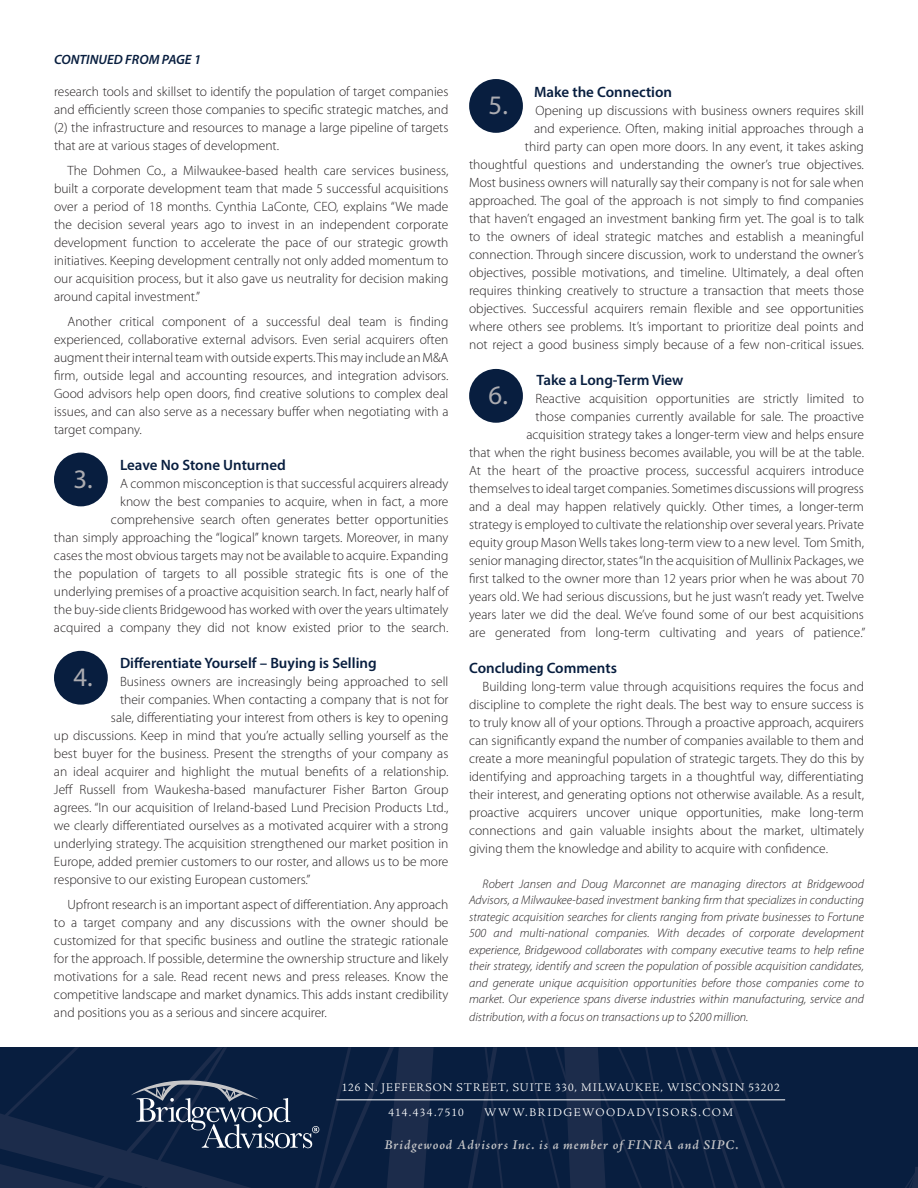
<style>
.page{position:relative;width:918px;height:1188px;background:#fff}
.page>*{position:absolute;margin:0;border:0;box-sizing:border-box;transform-origin:0 0}
.t1{font:26.85px "Myriad";color:#acacb1}
.t2{font:600 15px "Myriad Pro";color:#081e3f}
.t3{font:300 13.5px/18px "Myriad Pro";color:#231f20;text-align:justify}
.t4{font:italic 600 13.5px "Adobe Jenson Pro";letter-spacing:.07em;color:#c6c6c8}
.t5{font:italic 600 13.5px "Myriad Pro";color:#081e3f}
.t6{font:italic 300 12.3px/16.5px "Myriad Pro";color:#231f20;text-align:justify}
.t7{font:300 11.7px/24.9px "Adobe Jenson Pro";letter-spacing:.09em;color:#fff}
.t8{font:300 11.7px "Adobe Jenson Pro";letter-spacing:.13em;color:#fff}
</style>
<div class="page">
<div style="left:0;top:1047px;width:918px;height:141px;background:#081e3f"></div>
<svg style="left:468px;top:1047px;width:317px;height:141px"></svg>
<svg style="left:905px;top:1167px;width:13px;height:21px"></svg>
<div style="left:54px;top:453px;width:54px;height:53px;background:#081e3f;border-radius:50%"></div>
<div style="left:54px;top:651px;width:54px;height:54px;background:#081e3f;border-radius:50%"></div>
<div style="left:469px;top:79px;width:54px;height:54px;background:#081e3f;border-radius:50%"></div>
<div style="left:469px;top:369px;width:54px;height:54px;background:#081e3f;border-radius:50%"></div>
<svg style="left:0;top:1047px;width:434px;height:141px"></svg>
<hr style="left:336px;top:1100px;width:449px;height:1px;background:#fff">
<p class="t5" style="left:54px;top:51px;width:149px">CONTINUED FROM PAGE 1</p>
<p class="t3" style="left:54px;top:83px;width:396px">research tools and skillset to identify the population of target companies and efficiently screen those companies to specific strategic matches, and (2) the infrastructure and resources to manage a large pipeline of targets that are at various stages of development.</p>
<p class="t3" style="left:54px;top:161px;width:396px;text-indent:14px">The Dohmen Co., a Milwaukee-based health care services business, built a corporate development team that made 5 successful acquisitions over a period of 18 months. Cynthia LaConte, CEO, explains “We made the decision several years ago to invest in an independent corporate development function to accelerate the pace of our strategic growth initiatives. Keeping development centrally not only added momentum to our acquisition process, but it also gave us neutrality for decision making around capital investment.”</p>
<p class="t3" style="left:54px;top:312px;width:396px;text-indent:14px">Another critical component of a successful deal team is finding experienced, collaborative external advisors. Even serial acquirers often augment their internal team with outside experts. This may include an M&amp;A firm, outside legal and accounting resources, and integration advisors.<br>Good advisors help open doors, find creative solutions to complex deal issues, and can also serve as a necessary buffer when negotiating with a target company.</p>
<p class="t2" style="left:120px;top:455px;width:167px">Leave No Stone Unturned</p>
<p class="t3" style="left:54px;top:474px;width:396px;text-align:right">A common misconception is that successful acquirers already<br>know the best companies to acquire, when in fact, a more comprehensive search often generates better opportunities<br>than simply approaching the “logical” known targets. Moreover, in many cases the most obvious targets may not be available to acquire. Expanding the population of targets to all possible strategic fits is one of the underlying premises of a proactive acquisition search. In fact, nearly half of the buy-side clients Bridgewood has worked with over the years ultimately acquired a company they did not know existed prior to the search.</p>
<p class="t2" style="left:120px;top:653px;width:258px">Differentiate Yourself – Buying is Selling</p>
<p class="t3" style="left:120px;top:672px;width:330px">Business owners are increasingly being approached to sell</p>
<p class="t3" style="left:120px;top:690px;width:330px">their companies. When contacting a company that is not for</p>
<p class="t3" style="left:111px;top:708px;width:339px">sale, differentiating your interest from others is key to opening</p>
<p class="t3" style="left:54px;top:726px;width:396px">up discussions. Keep in mind that you’re actually selling yourself as the</p>
<p class="t3" style="left:54px;top:744px;width:396px">best buyer for the business. Present the strengths of your company as</p>
<p class="t3" style="left:54px;top:762px;width:396px">an ideal acquirer and highlight the mutual benefits of a relationship.</p>
<p class="t3" style="left:54px;top:780px;width:396px">Jeff Russell from Waukesha-based manufacturer Fisher Barton Group</p>
<p class="t3" style="left:54px;top:798px;width:396px">agrees. “In our acquisition of Ireland-based Lund Precision Products Ltd.,</p>
<p class="t3" style="left:54px;top:816px;width:396px">we clearly differentiated ourselves as a motivated acquirer with a strong</p>
<p class="t3" style="left:54px;top:834px;width:396px">underlying strategy. The acquisition strengthened our market position in</p>
<p class="t3" style="left:54px;top:852px;width:396px">Europe, added premier customers to our roster, and allows us to be more</p>
<p class="t3" style="left:54px;top:870px;width:258px">responsive to our existing European customers.”</p>
<p class="t3" style="left:54px;top:895px;width:396px;text-indent:14px">Upfront research is an important aspect of differentiation. Any approach to a target company and any discussions with the owner should be customized for that specific business and outline the strategic rationale for the approach. If possible, determine the ownership structure and likely motivations for a sale. Read recent news and press releases. Know the competitive landscape and market dynamics. This adds instant credibility and positions you as a serious and sincere acquirer.</p>
<h1 class="t1" style="left:74px;top:466px;width:21px">3.</h1>
<h1 class="t1" style="left:74px;top:664px;width:21px">4.</h1>
<p class="t2" style="left:534px;top:83px;width:140px">Make the Connection</p>
<p class="t3" style="left:469px;top:102px;width:396px;text-align:right">Opening up discussions with business owners requires skill<br>and experience. Often, making initial approaches through a<br>third party can open more doors. In any event, it takes asking thoughtful questions and understanding the owner’s true objectives.<br>Most business owners will naturally say their company is not for sale when approached. The goal of the approach is not simply to find companies that haven’t engaged an investment banking firm yet. The goal is to talk to the owners of ideal strategic matches and establish a meaningful connection. Through sincere discussion, work to understand the owner’s objectives, possible motivations, and timeline. Ultimately, a deal often requires thinking creatively to structure a transaction that meets those objectives. Successful acquirers remain flexible and see opportunities where others see problems. It’s important to prioritize deal points and not reject a good business simply because of a few non-critical issues.</p>
<p class="t2" style="left:537px;top:371px;width:148px">Take a Long-Term View</p>
<p class="t3" style="left:469px;top:390px;width:398px;text-align:right">Reactive acquisition opportunities are strictly limited to<br>those companies currently available for sale. The proactive<br>acquisition strategy takes a longer-term view and helps ensure<br>that when the right business becomes available, you will be at the table.<br>At the heart of the proactive process, successful acquirers introduce themselves to ideal target companies. Sometimes discussions will progress and a deal may happen relatively quickly. Other times, a longer-term strategy is employed to cultivate the relationship over several years. Private equity group Mason Wells takes long-term view to a new level. Tom Smith, senior managing director, states “In the acquisition of Mullinix Packages, we first talked to the owner more than 12 years prior when he was about 70 years old. We had serious discussions, but he just wasn’t ready yet. Twelve years later we did the deal. We’ve found some of our best acquisitions are generated from long-term cultivating and years of patience.”</p>
<p class="t2" style="left:469px;top:659px;width:149px">Concluding Comments</p>
<p class="t3" style="left:469px;top:678px;width:396px;text-indent:14px">Building long-term value through acquisitions requires the focus and discipline to complete the right deals. The best way to ensure success is to truly know all of your options. Through a proactive approach, acquirers can significantly expand the number of companies available to them and create a more meaningful population of strategic targets. They do this by identifying and approaching targets in a thoughtful way, differentiating their interest, and generating options not otherwise available. As a result, proactive acquirers uncover unique opportunities, make long-term connections and gain valuable insights about the market, ultimately giving them the knowledge and ability to acquire with confidence.</p>
<p class="t6" style="left:469px;top:876px;width:396px;text-indent:14px">Robert Jansen and Doug Marconnet are managing directors at Bridgewood Advisors, a Milwaukee-based investment banking firm that specializes in conducting strategic acquisition searches for clients ranging from private businesses to Fortune 500 and multi-national companies. With decades of corporate development experience, Bridgewood collaborates with company executive teams to help refine their strategy, identify and screen the population of possible acquisition candidates, and generate unique acquisition opportunities before those companies come to market. Our experience spans diverse industries within manufacturing, service and</p>
<p class="t6" style="left:469px;top:1009px;width:281px">distribution, with a focus on transactions up to $200 million.</p>
<h1 class="t1" style="left:489px;top:92px;width:21px">5.</h1>
<h1 class="t1" style="left:489px;top:382px;width:21px">6.</h1>
<p class="t7" style="left:389px;top:1075px;width:393px;text-indent:-47px">126 N. JEFFERSON STREET, SUITE 330, MILWAUKEE, WISCONSIN 53202<br>414.434.7510</p>
<p class="t8" style="left:484px;top:1106px;width:250px">WWW.BRIDGEWOODADVISORS.COM</p>
<p class="t4" style="left:384px;top:1137px;width:356px">Bridgewood Advisors Inc. is a member of FINRA and SIPC.</p>
</div>
